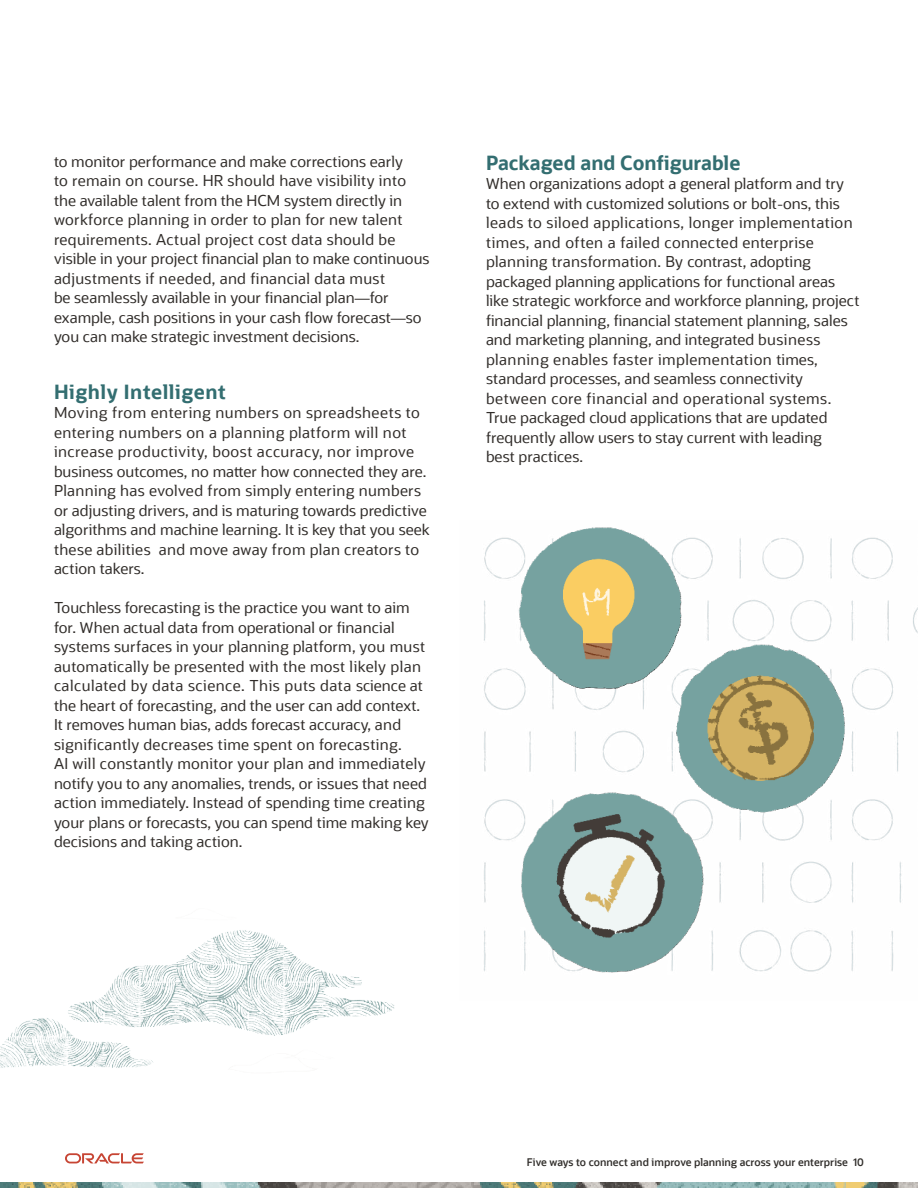
<style>
.page{position:relative;width:918px;height:1188px;background:#fff}
.page>*{position:absolute;margin:0;border:0;box-sizing:border-box;transform-origin:0 0}
.t1{font:700 19.5px "Oracle Sans";color:#336e71}
.t2{font:700 19.5px "Oracle Sans";letter-spacing:.03em;color:#336e71}
.t3{font:15px/19.5px "Oracle Sans";color:#312d2a}
.t4{font:15px/19.5px "Oracle Sans";letter-spacing:.02em;color:#312d2a}
.t5{font:600 10.5px "Oracle Sans";color:#302d2a}
</style>
<div class="page">
<svg style="left:65px;top:1153px;width:79px;height:10px"></svg>
<img style="left:0;top:1182px;width:918px;height:6px">
<img style="left:484px;top:537px;width:434px;height:435px">
<img style="left:500px;top:527px;width:191px;height:171px">
<img style="left:665px;top:640px;width:197px;height:182px">
<img style="left:508px;top:783px;width:207px;height:190px">
<img style="left:0;top:930px;width:395px;height:138px">
<p class="t3" style="left:54px;top:152px;width:377px">to monitor performance and make corrections early<br>to remain on course. HR should have visibility into the available talent from the HCM system directly in workforce planning in order to plan for new talent requirements. Actual project cost data should be visible in your project 昀椀nancial plan to make continuous adjustments if needed, and financial data must<br>be seamlessly available in your 昀椀nancial plan—for example, cash positions in your cash 昀氀ow forecast—so you can make strategic investment decisions.</p>
<h1 class="t2" style="left:54px;top:379px;width:173px">Highly Intelligent</h1>
<p class="t4" style="left:54px;top:404px;width:377px">Moving from entering numbers on spreadsheets to entering numbers on a planning platform will not increase productivity, boost accuracy, nor improve business outcomes, no ma琀琀er how connected they are.<br>Planning has evolved from simply entering numbers or adjusting drivers, and is maturing towards predictive algorithms and machine learning. It is key that you seek these abilities and move away from plan creators to action takers.</p>
<p class="t3" style="left:54px;top:599px;width:376px">Touchless forecasting is the practice you want to aim for. When actual data from operational or 昀椀nancial systems surfaces in your planning platform, you must automatically be presented with the most likely plan calculated by data science. This puts data science at the heart of forecasting, and the user can add context.<br>It removes human bias, adds forecast accuracy, and significantly decreases time spent on forecasting.<br>AI will constantly monitor your plan and immediately notify you to any anomalies, trends, or issues that need action immediately. Instead of spending time creating your plans or forecasts, you can spend time making key decisions and taking action.</p>
<h1 class="t1" style="left:486px;top:151px;width:256px">Packaged and Con昀椀gurable</h1>
<p class="t3" style="left:486px;top:175px;width:375px">When organizations adopt a general platform and try to extend with customized solutions or bolt-ons, this leads to siloed applications, longer implementation times, and often a failed connected enterprise planning transformation. By contrast, adopting packaged planning applications for functional areas like strategic workforce and workforce planning, project昀椀nancial planning, 昀椀nancial statement planning, sales and marketing planning, and integrated business planning enables faster implementation times, standard processes, and seamless connectivity between core financial and operational systems.<br>True packaged cloud applications that are updated frequently allow users to stay current with leading<br>best practices.</p>
<p class="t5" style="left:527px;top:1158px;width:339px">Five ways to connect and improve planning across your enterprise 10</p>
</div>
